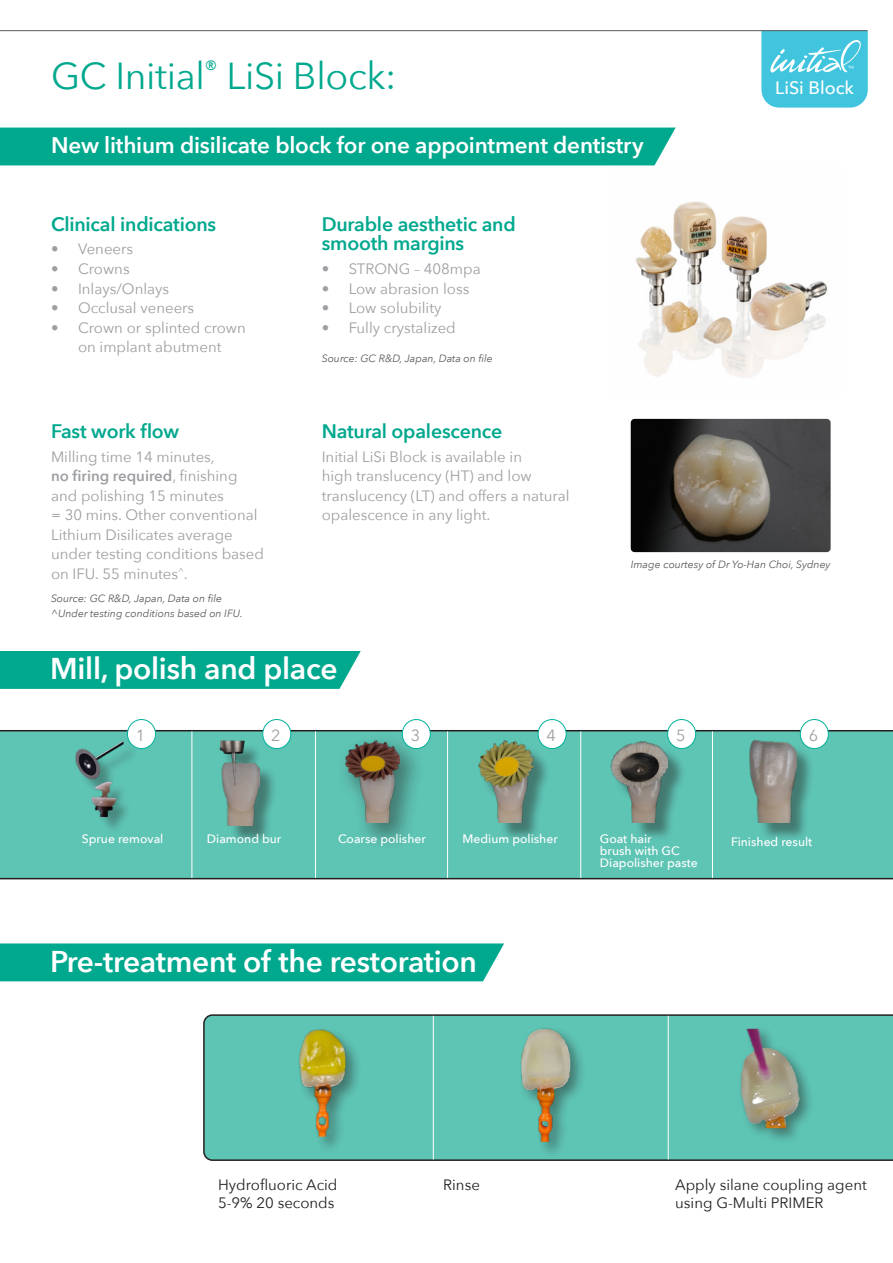
<style>
.page{position:relative;width:893px;height:1263px;background:#fff}
.page>*{position:absolute;margin:0;border:0;box-sizing:border-box;transform-origin:0 0}
.Heading_LRG{font:37.5px "Avenir Next";letter-spacing:-.01em;color:#00a88e}
.Heading_LRG-2{font:600 30px "Avenir Next";letter-spacing:-.01em;color:#fff}
.Heading_LRG-3{font:600 22.5px "Avenir Next";letter-spacing:-.01em;color:#fff}
.Heading_LRG-4{font:600 19.5px/19.5px "Avenir Next";letter-spacing:-.01em;color:#00a88e}
.t1{font:500 18px "Avenir Next";color:#fff}
.t2{font:16.2px "Avenir Next";color:#9d9fa2}
.Body{font:15px/19.5px "Avenir Next";color:#9d9fa2}
.Body-2{font:15px/18px "Avenir Next";color:#231f20}
.Body-3{font:500 12.15px/12.1px "Avenir Next";color:#fff}
.credit{font:italic 10.5px/15px "Avenir Next";color:#58595b}
.s1{font-weight:600}
</style>
<div class="page">
<div style="left:203px;top:1014px;width:690px;height:147px;background:#5ec4b4"></div>
<div style="left:0;top:729px;width:893px;height:151px;background:#5ec4b4"></div>
<svg style="left:761px;top:30px;width:107px;height:78px;background:#55c9e1"></svg>
<hr style="left:0;top:30px;width:867px;height:1px;background:#58595b">
<div style="left:0;top:128px;width:676px;height:37px;background:#00a88e"></div>
<div style="left:78px;top:744px;width:62px;height:89px;background:#231f20;opacity:.35"></div>
<img style="left:76px;top:741px;width:58px;height:76px">
<div style="left:223px;top:744px;width:55px;height:100px;background:#231f20;opacity:.45"></div>
<img style="left:218px;top:741px;width:41px;height:84px">
<div style="left:336px;top:733px;width:90px;height:117px;background:#231f20;opacity:.45"></div>
<img style="left:345px;top:741px;width:54px;height:82px">
<div style="left:481px;top:744px;width:69px;height:97px;background:#231f20;opacity:.45"></div>
<img style="left:478px;top:741px;width:56px;height:82px">
<div style="left:613px;top:744px;width:73px;height:97px;background:#231f20;opacity:.45"></div>
<img style="left:611px;top:741px;width:57px;height:82px">
<div style="left:752px;top:743px;width:62px;height:98px;background:#231f20;opacity:.45"></div>
<img style="left:749px;top:741px;width:48px;height:82px">
<div style="left:127px;top:719px;width:28px;height:30px;background:#fff;border-radius:50%"></div>
<div style="left:127px;top:719px;width:29px;height:30px;border:1px solid #00b19b;border-radius:50%"></div>
<div style="left:263px;top:719px;width:28px;height:30px;background:#fff;border-radius:50%"></div>
<div style="left:262px;top:719px;width:29px;height:30px;border:1px solid #00b19b;border-radius:50%"></div>
<div style="left:402px;top:719px;width:28px;height:30px;background:#fff;border-radius:50%"></div>
<div style="left:402px;top:719px;width:29px;height:30px;border:1px solid #00b19b;border-radius:50%"></div>
<div style="left:538px;top:719px;width:28px;height:30px;background:#fff;border-radius:50%"></div>
<div style="left:538px;top:719px;width:29px;height:30px;border:1px solid #00b19b;border-radius:50%"></div>
<div style="left:668px;top:719px;width:28px;height:30px;background:#fff;border-radius:50%"></div>
<div style="left:667px;top:719px;width:29px;height:30px;border:1px solid #00b19b;border-radius:50%"></div>
<div style="left:800px;top:719px;width:28px;height:30px;background:#fff;border-radius:50%"></div>
<div style="left:800px;top:719px;width:29px;height:30px;border:1px solid #00b19b;border-radius:50%"></div>
<hr style="left:192px;top:731px;width:1px;height:147px;background:#fff">
<hr style="left:315px;top:731px;width:1px;height:147px;background:#fff">
<hr style="left:447px;top:731px;width:1px;height:147px;background:#fff">
<hr style="left:580px;top:731px;width:1px;height:147px;background:#fff">
<hr style="left:712px;top:731px;width:1px;height:147px;background:#fff">
<div style="left:0;top:943px;width:504px;height:38px;background:#00a88e"></div>
<div style="left:0;top:651px;width:361px;height:38px;background:#00a88e"></div>
<div style="left:297px;top:1027px;width:66px;height:127px;background:#231f20;opacity:.45"></div>
<img style="left:289px;top:1024px;width:71px;height:113px">
<div style="left:519px;top:1026px;width:68px;height:133px;background:#231f20;opacity:.45"></div>
<img style="left:521px;top:1028px;width:49px;height:114px">
<div style="left:738px;top:1026px;width:76px;height:117px;background:#231f20;opacity:.45"></div>
<img style="left:728px;top:1028px;width:80px;height:100px">
<hr style="left:433px;top:1016px;width:1px;height:143px;background:#fff">
<hr style="left:668px;top:1016px;width:1px;height:143px;background:#fff">
<img style="left:635px;top:201px;width:193px;height:177px">
<img style="left:631px;top:419px;width:200px;height:133px">
<p class="Heading_LRG" style="left:51px;top:44px;width:347px">GC Initial<sup>®</sup> LiSi Block:</p>
<p class="Heading_LRG-3" style="left:51px;top:126px;width:594px">New lithium disilicate block for one appointment dentistry</p>
<p class="Heading_LRG-4" style="left:51px;top:214px;width:167px">Clinical indications</p>
<p class="Body" style="left:51px;top:239px;width:84px">• Veneers</p>
<p class="Body" style="left:51px;top:258px;width:80px">• Crowns</p>
<p class="Body" style="left:51px;top:278px;width:120px">• Inlays/Onlays</p>
<p class="Body" style="left:51px;top:297px;width:145px">• Occlusal veneers</p>
<p class="Body" style="left:51px;top:317px;width:196px;text-align:center">• Crown or splinted crown on implant abutment</p>
<p class="Heading_LRG-4" style="left:322px;top:214px;width:196px">Durable aesthetic and smooth margins</p>
<p class="Body" style="left:322px;top:258px;width:160px">• STRONG – 408mpa</p>
<p class="Body" style="left:322px;top:278px;width:149px">• Low abrasion loss</p>
<p class="Body" style="left:322px;top:297px;width:121px">• Low solubility</p>
<p class="Body" style="left:322px;top:317px;width:136px">• Fully crystalized</p>
<p class="credit" style="left:322px;top:350px;width:173px">Source: GC R&amp;D, Japan, Data on file</p>
<p class="t1" style="left:775px;top:72px;width:80px">LiSi Block</p>
<p class="Heading_LRG-4" style="left:51px;top:421px;width:130px">Fast work flow</p>
<p class="Body" style="left:51px;top:446px;width:215px">Milling time 14 minutes,<br><span class="s1">no firing required</span>, finishing and polishing 15 minutes<br>= 30 mins. Other conventional<br>Lithium Disilicates average under testing conditions based on IFU. 55 minutes<sup>^</sup>.</p>
<p class="credit" style="left:51px;top:590px;width:193px">Source: GC R&amp;D, Japan, Data on file ^Under testing conditions based on IFU.</p>
<p class="Heading_LRG-4" style="left:322px;top:421px;width:182px">Natural opalescence</p>
<p class="Body" style="left:322px;top:446px;width:249px">Initial LiSi Block is available in<br>high translucency (HT) and low translucency (LT) and offers a natural opalescence in any light.</p>
<p class="Heading_LRG-2" style="left:50px;top:643px;width:289px">Mill, polish and place</p>
<p class="credit" style="left:631px;top:556px;width:201px">Image courtesy of Dr Yo-Han Choi, Sydney</p>
<p class="t2" style="left:136px;top:721px;width:11px">1</p>
<p class="t2" style="left:271px;top:721px;width:11px">2</p>
<p class="t2" style="left:411px;top:721px;width:11px">3</p>
<p class="t2" style="left:547px;top:721px;width:11px">4</p>
<p class="t2" style="left:676px;top:721px;width:11px">5</p>
<p class="t2" style="left:809px;top:721px;width:11px">6</p>
<p class="Body-3" style="left:82px;top:832px;width:83px">Sprue removal</p>
<p class="Body-3" style="left:207px;top:832px;width:76px">Diamond bur</p>
<p class="Body-3" style="left:338px;top:832px;width:89px">Coarse polisher</p>
<p class="Body-3" style="left:462px;top:832px;width:97px">Medium polisher</p>
<p class="Body-3" style="left:600px;top:832px;width:99px">Goat hair<br>brush with GC<br>Diapolisher paste</p>
<p class="Body-3" style="left:731px;top:835px;width:83px">Finished result</p>
<p class="Heading_LRG-2" style="left:50px;top:935px;width:428px">Pre-treatment of the restoration</p>
<p class="Body-2" style="left:218px;top:1175px;width:121px">Hydrofluoric Acid<br>5-9% 20 seconds</p>
<p class="Body-2" style="left:443px;top:1175px;width:38px">Rinse</p>
<p class="Body-2" style="left:675px;top:1175px;width:193px">Apply silane coupling agent using G-Multi PRIMER</p>
</div>
